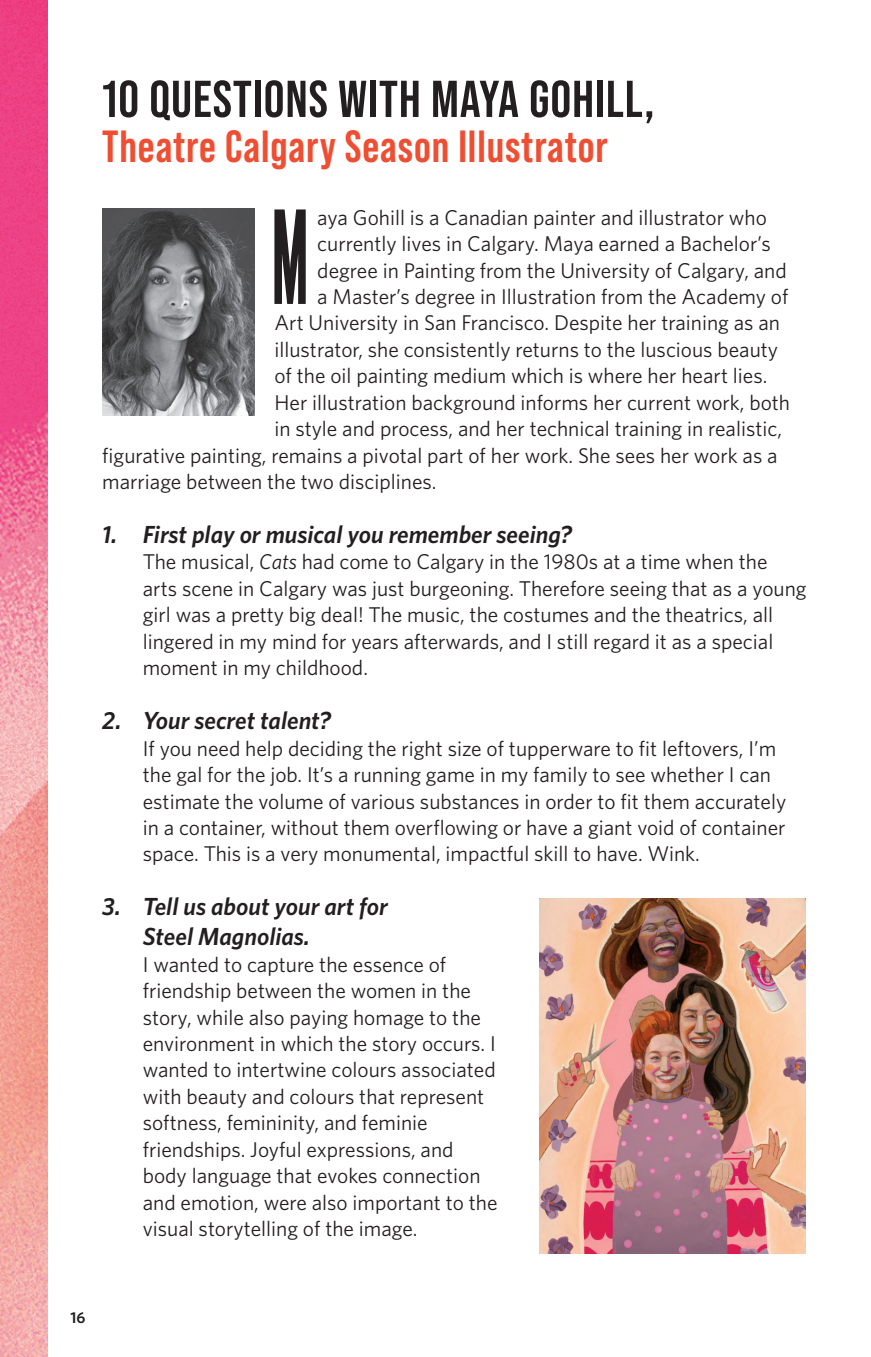
<style>
.page{position:relative;width:871px;height:1357px;background:#fff}
.page>*{position:absolute;margin:0;border:0;box-sizing:border-box;transform-origin:0 0}
.t1{font:900 133.42px "Origin Super Condensed";color:#231f20}
.t2{font:700 51.75px "Bebas Neue Pro";letter-spacing:.02em;color:#231f20}
.t3{font:700 45px "Bebas Neue Pro";letter-spacing:.02em;color:#ef4e32}
.t4{font:italic 600 24.75px/29.7px "Whitney HTF";color:#231f20}
.t5{font:21.38px/26.6px "Whitney HTF";color:#231f20}
.t6{font:600 15.75px "Whitney HTF";color:#231f20}
.s1{font-style:italic}
</style>
<div class="page">
<img style="left:0;top:0;width:48px;height:1357px">
<img style="left:102px;top:208px;width:152px;height:208px">
<img style="left:540px;top:899px;width:265px;height:354px">
<h2 class="t2" style="left:102px;top:69px;width:554px">10 QUESTIONS WITH MAYA GOHILL,</h2>
<h3 class="t3" style="left:102px;top:121px;width:507px">Theatre Calgary Season Illustrator</h3>
<h1 class="t1" style="left:272px;top:187px;width:37px">M</h1>
<p class="t5" style="left:317px;top:203px;width:451px">aya Gohill is a Canadian painter and illustrator who</p>
<p class="t5" style="left:317px;top:230px;width:455px">currently lives in Calgary. Maya earned a Bachelor’s</p>
<p class="t5" style="left:317px;top:256px;width:471px">degree in Painting from the University of Calgary, and</p>
<p class="t5" style="left:317px;top:283px;width:473px">a Master’s degree in Illustration from the Academy of</p>
<p class="t5" style="left:274px;top:309px;width:507px">Art University in San Francisco. Despite her training as an</p>
<p class="t5" style="left:274px;top:336px;width:505px">illustrator, she consistently returns to the luscious beauty</p>
<p class="t5" style="left:274px;top:362px;width:494px">of the oil painting medium which is where her heart lies.</p>
<p class="t5" style="left:274px;top:388px;width:517px">Her illustration background informs her current work, both</p>
<p class="t5" style="left:274px;top:415px;width:509px">in style and process, and her technical training in realistic,</p>
<p class="t5" style="left:102px;top:441px;width:677px">figurative painting, remains a pivotal part of her work. She sees her work as a</p>
<p class="t5" style="left:102px;top:468px;width:336px">marriage between the two disciplines.</p>
<p class="t4" style="left:102px;top:519px;width:471px">1. First play or musical you remember seeing?</p>
<p class="t5" style="left:143px;top:548px;width:665px">The musical, <span class="s1">Cats</span> had come to Calgary in the 1980s at a time when the arts scene in Calgary was just burgeoning. Therefore seeing that as a young girl was a pretty big deal! The music, the costumes and the theatrics, all lingered in my mind for years afterwards, and I still regard it as a special moment in my childhood.</p>
<p class="t4" style="left:102px;top:705px;width:230px">2. Your secret talent?</p>
<p class="t5" style="left:143px;top:734px;width:645px">If you need help deciding the right size of tupperware to fit leftovers, I’m the gal for the job. It’s a running game in my family to see whether I can estimate the volume of various substances in order to fit them accurately in a container, without them overflowing or have a giant void of container space. This is a very monumental, impactful skill to have. Wink.</p>
<p class="t4" style="left:143px;top:891px;width:247px;text-indent:-40px">3. Tell us about your art for<br>Steel Magnolias.</p>
<p class="t5" style="left:143px;top:950px;width:356px">I wanted to capture the essence of friendship between the women in the story, while also paying homage to the environment in which the story occurs. I wanted to intertwine colours associated with beauty and colours that represent softness, femininity, and feminie friendships. Joyful expressions, and body language that evokes connection and emotion, were also important to the visual storytelling of the image.</p>
<p class="t6" style="left:70px;top:1308px;width:16px">16</p>
</div>
